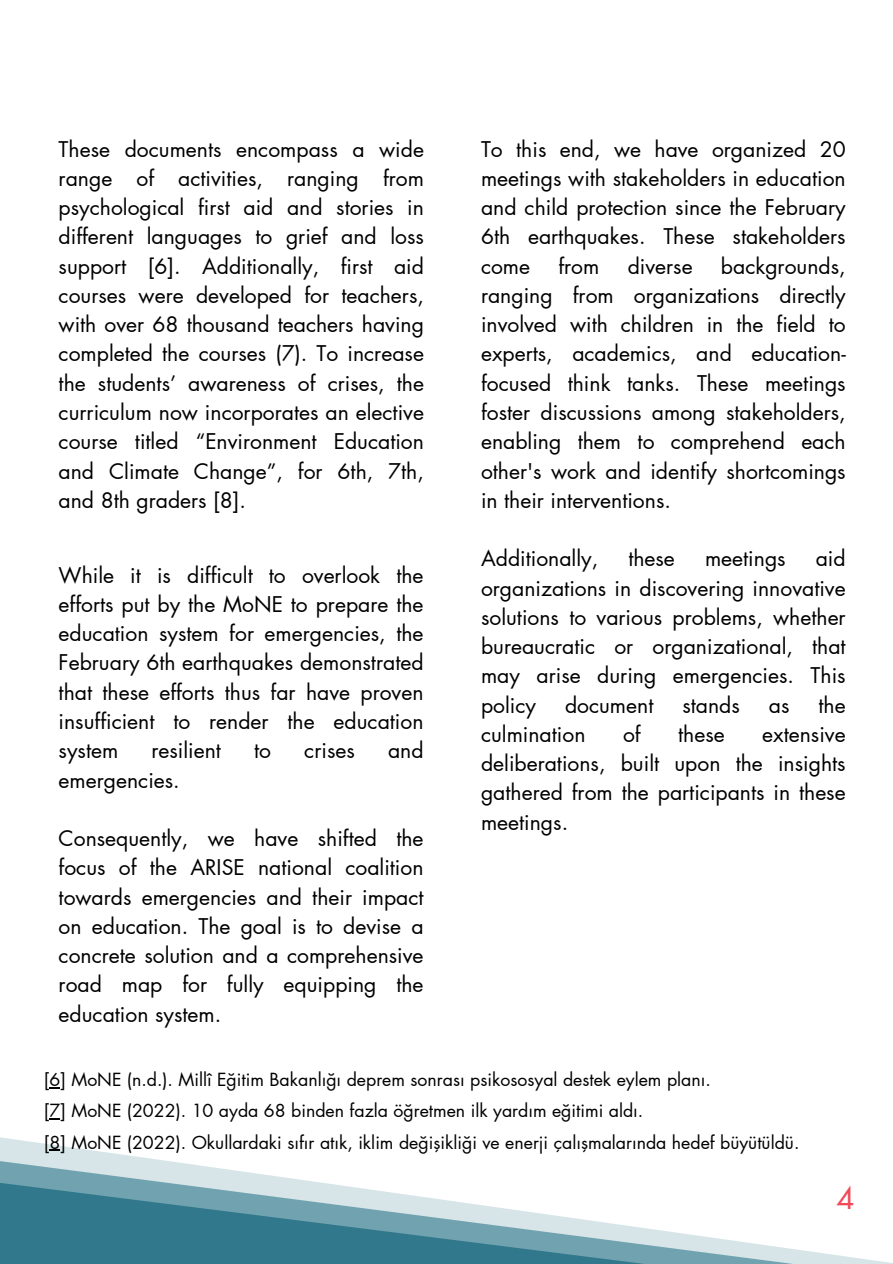
<style>
.page{position:relative;width:893px;height:1264px;background:#fff}
.page>*{position:absolute;margin:0;border:0;box-sizing:border-box;transform-origin:0 0}
.t1{font:29.55px "Futura LT Pro";color:#f14958}
.t2{font:21.15px/29.2px "Futura LT Pro";color:#000;text-align:justify}
.t3{font:17.7px "Futura LT Pro";color:#000}
</style>
<div class="page">
<svg style="left:0;top:1119px;width:891px;height:144px"></svg>
<h1 class="t2" style="left:59px;top:135px;width:367px">These documents encompass a wide range of activities, ranging from psychological first aid and stories in different languages to grief and loss support [6]. Additionally, first aid courses were developed for teachers, with over 68 thousand teachers having completed the courses (7). To increase the students’ awareness of crises, the curriculum now incorporates an elective course titled “Environment Education and Climate Change”, for 6th, 7th, and 8th graders [8].</h1>
<h1 class="t2" style="left:481px;top:135px;width:366px">To this end, we have organized 20 meetings with stakeholders in education and child protection since the February 6th earthquakes. These stakeholders come</h1>
<h1 class="t2" style="left:558px;top:252px;width:42px">from</h1>
<h1 class="t2" style="left:627px;top:252px;width:66px">diverse</h1>
<h1 class="t2" style="left:481px;top:252px;width:366px;text-indent:240px">backgrounds, ranging from organizations directly involved with children in the field to experts, academics, and education&shy;focused think tanks. These meetings foster discussions among stakeholders, enabling them to comprehend each other's work and identify shortcomings in their interventions.</h1>
<h1 class="t2" style="left:59px;top:561px;width:366px">While it is difficult to overlook the efforts put by the MoNE to prepare the education system for emergencies, the February 6th earthquakes demonstrated that these efforts thus far have proven insufficient to render the education system</h1>
<h1 class="t2" style="left:151px;top:736px;width:71px">resilient</h1>
<h1 class="t2" style="left:254px;top:736px;width:18px">to</h1>
<h1 class="t2" style="left:304px;top:736px;width:52px">crises</h1>
<h1 class="t2" style="left:388px;top:736px;width:37px">and</h1>
<h1 class="t2" style="left:59px;top:766px;width:123px">emergencies.</h1>
<h1 class="t2" style="left:59px;top:824px;width:366px">Consequently, we have shifted the focus of the ARISE national coalition towards emergencies and their impact on education. The goal is to devise a concrete solution and a comprehensive road map for fully equipping the education system.</h1>
<h1 class="t2" style="left:481px;top:545px;width:119px">Additionally,</h1>
<h1 class="t2" style="left:628px;top:545px;width:48px">these</h1>
<h1 class="t2" style="left:705px;top:545px;width:82px">meetings</h1>
<h1 class="t2" style="left:481px;top:545px;width:366px;text-indent:335px">aid organizations in discovering innovative solutions to various problems, whether bureaucratic or organizational, that may arise during emergencies. This policy</h1>
<h1 class="t2" style="left:565px;top:691px;width:90px">document</h1>
<h1 class="t2" style="left:682px;top:691px;width:59px">stands</h1>
<h1 class="t2" style="left:768px;top:691px;width:22px">as</h1>
<h1 class="t2" style="left:818px;top:691px;width:29px">the</h1>
<h1 class="t2" style="left:481px;top:720px;width:106px">culmination</h1>
<h1 class="t2" style="left:623px;top:720px;width:19px">of</h1>
<h1 class="t2" style="left:678px;top:720px;width:48px">these</h1>
<h1 class="t2" style="left:481px;top:720px;width:366px;text-indent:281px">extensive deliberations, built upon the insights gathered from the participants in these meetings.</h1>
<p class="t3" style="left:44px;top:1071px;width:668px">[6] MoNE (n.d.). Millî Eğitim Bakanlığı deprem sonrası psikososyal destek eylem planı.</p>
<p class="t3" style="left:44px;top:1102px;width:601px">[7] MoNE (2022). 10 ayda 68 binden fazla öğretmen ilk yardım eğitimi aldı.</p>
<p class="t3" style="left:44px;top:1133px;width:757px">[8] MoNE (2022). Okullardaki sıfır atık, iklim değişikliği ve enerji çalışmalarında hedef büyütüldü.</p>
<p class="t1" style="left:836px;top:1184px;width:20px">4</p>
</div>
